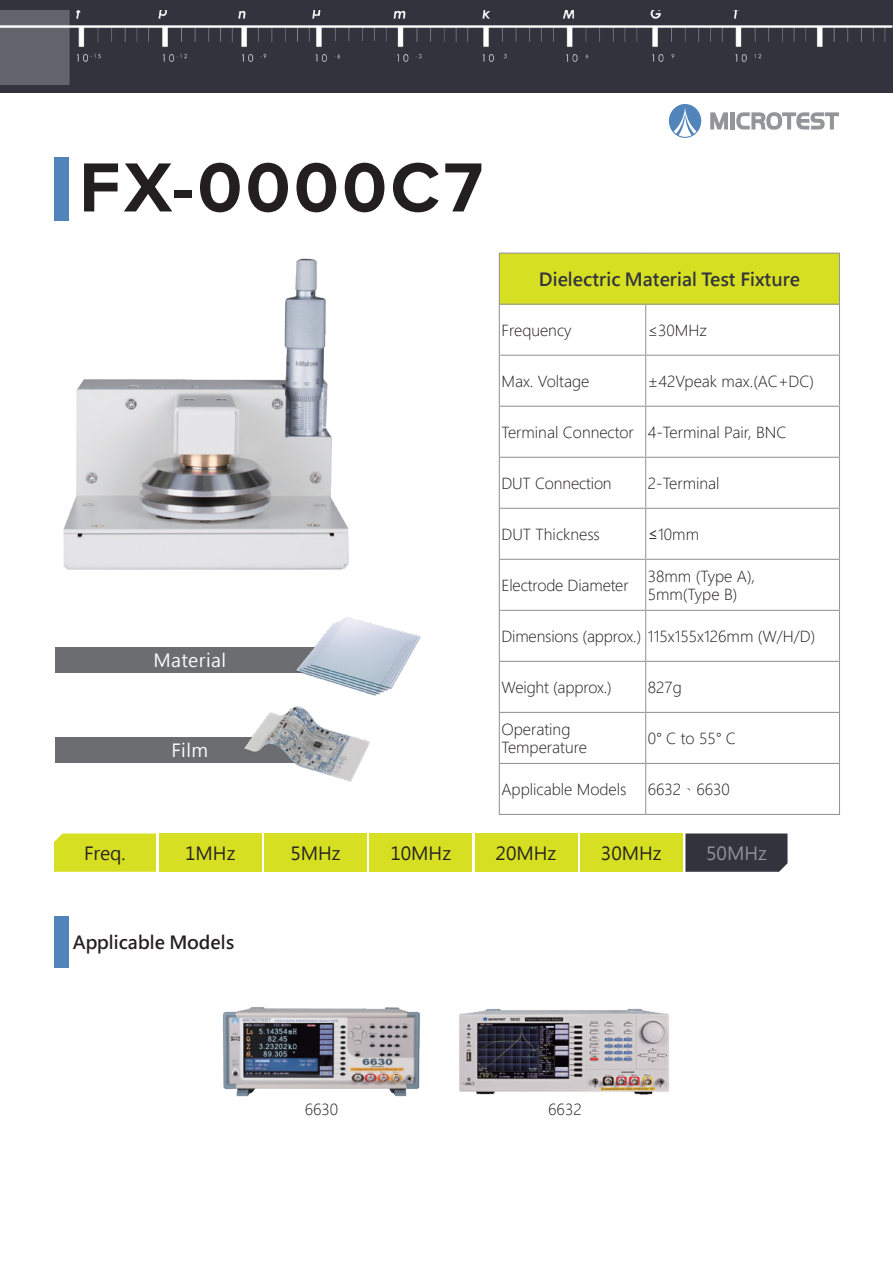
<style>
.page{position:relative;width:893px;height:1263px;background:#fff}
.page>*{position:absolute;margin:0;border:0;box-sizing:border-box;transform-origin:0 0}
.t1{font:700 72px "Proxima Nova";letter-spacing:.05em;color:#231f20}
.治具_標{font:700 18px "Microsoft Jheng Hei";color:#32333d}
.t2{font:18px "Microsoft Jheng Hei";color:#231f20}
.治具_標-2{font:700 18px "Microsoft Jheng Hei";color:#231f20}
.t3{font:18px "Microsoft Jheng Hei";letter-spacing:.025em;color:#fff}
.t4{font:18px "Microsoft Jheng Hei";color:#939598}
.治具_標-3{font:300 15px/18px "Microsoft Jheng Hei";color:#231f20}
.s1{font-family:"Ebrima";font-weight:400}
</style>
<div class="page">
<div style="left:0;top:0;width:893px;height:93px;background:#32333d"></div>
<svg style="left:710px;top:112px;width:18px;height:17px"></svg>
<div style="left:730px;top:112px;width:5px;height:17px;background:#939598"></div>
<svg style="left:736px;top:112px;width:103px;height:18px"></svg>
<svg style="left:669px;top:104px;width:32px;height:34px"></svg>
<img style="left:0;top:10px;width:893px;height:75px">
<div style="left:54px;top:157px;width:15px;height:64px;background:#5184bb"></div>
<img style="left:63px;top:258px;width:286px;height:312px">
<div style="left:499px;top:253px;width:340px;height:51px;background:#d6df21"></div>
<hr style="left:499px;top:253px;width:147px;height:1px;background:#939598">
<hr style="left:499px;top:254px;width:1px;height:50px;background:#939598">
<hr style="left:646px;top:253px;width:194px;height:1px;background:#939598">
<hr style="left:839px;top:254px;width:1px;height:50px;background:#939598">
<hr style="left:499px;top:304px;width:147px;height:1px;background:#939598">
<hr style="left:499px;top:305px;width:1px;height:50px;background:#939598">
<hr style="left:646px;top:304px;width:194px;height:1px;background:#939598">
<hr style="left:645px;top:305px;width:1px;height:50px;background:#939598">
<hr style="left:839px;top:305px;width:1px;height:50px;background:#939598">
<hr style="left:499px;top:355px;width:147px;height:1px;background:#939598">
<hr style="left:499px;top:356px;width:1px;height:50px;background:#939598">
<hr style="left:646px;top:355px;width:194px;height:1px;background:#939598">
<hr style="left:645px;top:356px;width:1px;height:50px;background:#939598">
<hr style="left:839px;top:356px;width:1px;height:50px;background:#939598">
<hr style="left:499px;top:406px;width:147px;height:1px;background:#939598">
<hr style="left:499px;top:407px;width:1px;height:50px;background:#939598">
<hr style="left:646px;top:406px;width:194px;height:1px;background:#939598">
<hr style="left:645px;top:407px;width:1px;height:50px;background:#939598">
<hr style="left:839px;top:407px;width:1px;height:50px;background:#939598">
<hr style="left:499px;top:457px;width:147px;height:1px;background:#939598">
<hr style="left:499px;top:458px;width:1px;height:50px;background:#939598">
<hr style="left:646px;top:457px;width:194px;height:1px;background:#939598">
<hr style="left:645px;top:458px;width:1px;height:50px;background:#939598">
<hr style="left:839px;top:458px;width:1px;height:50px;background:#939598">
<hr style="left:499px;top:508px;width:147px;height:1px;background:#939598">
<hr style="left:499px;top:509px;width:1px;height:50px;background:#939598">
<hr style="left:646px;top:508px;width:194px;height:1px;background:#939598">
<hr style="left:645px;top:509px;width:1px;height:50px;background:#939598">
<hr style="left:839px;top:509px;width:1px;height:50px;background:#939598">
<hr style="left:499px;top:559px;width:147px;height:1px;background:#939598">
<hr style="left:499px;top:560px;width:1px;height:50px;background:#939598">
<hr style="left:646px;top:559px;width:194px;height:1px;background:#939598">
<hr style="left:645px;top:560px;width:1px;height:50px;background:#939598">
<hr style="left:839px;top:560px;width:1px;height:50px;background:#939598">
<hr style="left:499px;top:610px;width:147px;height:1px;background:#939598">
<hr style="left:499px;top:611px;width:1px;height:50px;background:#939598">
<hr style="left:646px;top:610px;width:194px;height:1px;background:#939598">
<hr style="left:645px;top:611px;width:1px;height:50px;background:#939598">
<hr style="left:839px;top:611px;width:1px;height:50px;background:#939598">
<hr style="left:499px;top:661px;width:147px;height:1px;background:#939598">
<hr style="left:499px;top:662px;width:1px;height:50px;background:#939598">
<hr style="left:646px;top:661px;width:194px;height:1px;background:#939598">
<hr style="left:645px;top:662px;width:1px;height:50px;background:#939598">
<hr style="left:839px;top:662px;width:1px;height:50px;background:#939598">
<hr style="left:499px;top:712px;width:147px;height:1px;background:#939598">
<hr style="left:499px;top:713px;width:1px;height:50px;background:#939598">
<hr style="left:646px;top:712px;width:194px;height:1px;background:#939598">
<hr style="left:645px;top:713px;width:1px;height:50px;background:#939598">
<hr style="left:839px;top:713px;width:1px;height:50px;background:#939598">
<hr style="left:499px;top:763px;width:147px;height:1px;background:#939598">
<hr style="left:499px;top:764px;width:1px;height:50px;background:#939598">
<hr style="left:646px;top:763px;width:194px;height:1px;background:#939598">
<hr style="left:645px;top:764px;width:1px;height:50px;background:#939598">
<hr style="left:839px;top:764px;width:1px;height:50px;background:#939598">
<hr style="left:499px;top:814px;width:147px;height:1px;background:#939598">
<hr style="left:646px;top:814px;width:194px;height:1px;background:#939598">
<div style="left:54px;top:917px;width:14px;height:51px;background:#5184bb"></div>
<div style="left:54px;top:833px;width:102px;height:39px;background:#d6df21"></div>
<div style="left:159px;top:833px;width:102px;height:39px;background:#d6df21"></div>
<div style="left:264px;top:833px;width:103px;height:39px;background:#d6df21"></div>
<div style="left:370px;top:833px;width:102px;height:39px;background:#d6df21"></div>
<div style="left:475px;top:833px;width:102px;height:39px;background:#d6df21"></div>
<div style="left:580px;top:833px;width:102px;height:39px;background:#d6df21"></div>
<div style="left:685px;top:833px;width:102px;height:39px;background:#32333d"></div>
<div style="left:55px;top:647px;width:269px;height:25px;background:#6c6d70"></div>
<div style="left:55px;top:737px;width:269px;height:25px;background:#6c6d70"></div>
<img style="left:294px;top:617px;width:127px;height:79px">
<img style="left:243px;top:706px;width:128px;height:76px">
<img style="left:459px;top:1009px;width:210px;height:86px">
<img style="left:222px;top:1007px;width:198px;height:89px">
<p class="t1" style="left:79px;top:134px;width:405px">FX-0000C7</p>
<p class="t3" style="left:153px;top:649px;width:74px">Material</p>
<p class="t3" style="left:171px;top:739px;width:38px">Film</p>
<p class="治具_標" style="left:539px;top:268px;width:263px">Dielectric Material Test Fixture</p>
<p class="治具_標-3" style="left:501px;top:321px;width:72px">Frequency</p>
<p class="治具_標-3" style="left:648px;top:321px;width:60px">≤30MHz</p>
<p class="治具_標-3" style="left:501px;top:372px;width:89px">Max. Voltage</p>
<p class="治具_標-3" style="left:648px;top:372px;width:168px">±42Vpeak max.(AC+DC)</p>
<p class="治具_標-3" style="left:501px;top:423px;width:134px">Terminal Connector</p>
<p class="治具_標-3" style="left:648px;top:423px;width:140px">4-Terminal Pair, BNC</p>
<p class="治具_標-3" style="left:501px;top:474px;width:112px">DUT Connection</p>
<p class="治具_標-3" style="left:648px;top:474px;width:73px">2-Terminal</p>
<p class="治具_標-3" style="left:501px;top:525px;width:100px">DUT Thickness</p>
<p class="治具_標-3" style="left:648px;top:525px;width:53px"><span class="s1">≤</span>10mm</p>
<p class="治具_標-3" style="left:501px;top:576px;width:129px">Electrode Diameter</p>
<p class="治具_標-3" style="left:648px;top:567px;width:109px">38mm (Type A),</p>
<p class="治具_標-3" style="left:648px;top:585px;width:91px">5mm(Type B)</p>
<p class="治具_標-3" style="left:501px;top:627px;width:315px">Dimensions (approx.) 115x155x126mm (W/H/D)</p>
<p class="治具_標-3" style="left:501px;top:678px;width:112px">Weight (approx.)</p>
<p class="治具_標-3" style="left:648px;top:678px;width:35px">827g</p>
<p class="治具_標-3" style="left:501px;top:720px;width:87px">Operating<br>Temperature</p>
<p class="治具_標-3" style="left:648px;top:729px;width:89px">0° C to 55° C</p>
<p class="治具_標-3" style="left:501px;top:780px;width:126px">Applicable Models</p>
<p class="治具_標-3" style="left:648px;top:780px;width:83px">6632、6630</p>
<p class="t2" style="left:84px;top:842px;width:43px">Freq.</p>
<p class="t2" style="left:185px;top:842px;width:52px">1MHz</p>
<p class="t2" style="left:290px;top:842px;width:52px">5MHz</p>
<p class="t2" style="left:390px;top:842px;width:62px">10MHz</p>
<p class="t2" style="left:496px;top:842px;width:62px">20MHz</p>
<p class="t2" style="left:601px;top:842px;width:62px">30MHz</p>
<p class="t4" style="left:706px;top:842px;width:62px">50MHz</p>
<p class="治具_標-2" style="left:73px;top:931px;width:163px">Applicable Models</p>
<p class="治具_標-3" style="left:305px;top:1100px;width:35px">6630</p>
<p class="治具_標-3" style="left:548px;top:1100px;width:35px">6632</p>
</div>
